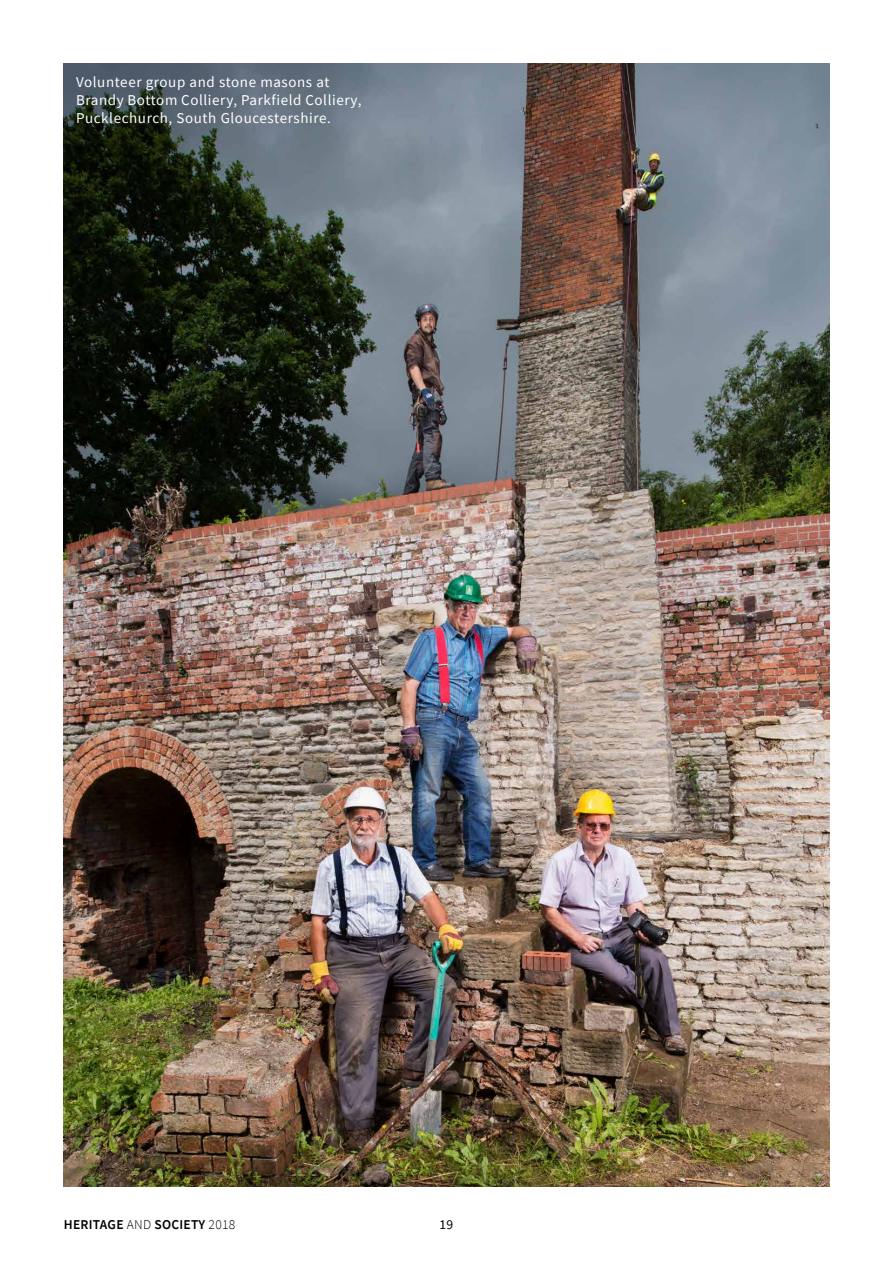
<style>
.page{position:relative;width:893px;height:1263px;background:#fff}
.page>*{position:absolute;margin:0;border:0;box-sizing:border-box;transform-origin:0 0}
.Captions{font:15px/18px "Source Sans Pro";letter-spacing:.04em;color:#fff}
.t1{font:600 13.5px "Source Sans Pro";letter-spacing:.02em;color:#000}
.t2{font:13.5px "Source Sans Pro";color:#000}
.s1{font-weight:300}
</style>
<div class="page">
<img style="left:64px;top:64px;width:765px;height:1122px">
<p class="Captions" style="left:76px;top:73px;width:287px">Volunteer group and stone masons at<br>Brandy Bottom Colliery, Parkfield Colliery,<br>Pucklechurch, South Gloucestershire.</p>
<p class="t1" style="left:64px;top:1216px;width:173px">HERITAGE <span class="s1">AND</span> SOCIETY <span class="s1">2018</span></p>
<p class="t2" style="left:440px;top:1216px;width:15px">19</p>
</div>
